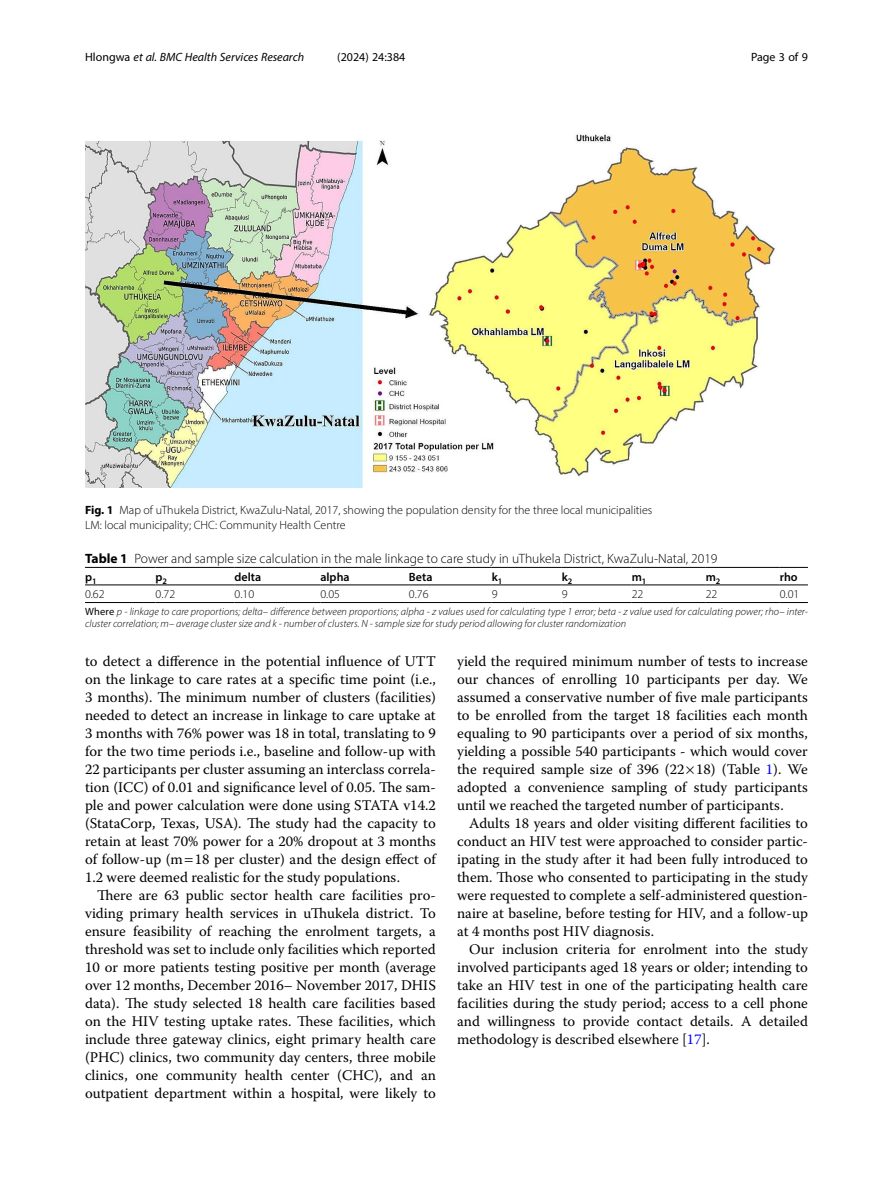
<style>
.page{position:relative;width:893px;height:1191px;background:#fff}
.page>*{position:absolute;margin:0;border:0;box-sizing:border-box;transform-origin:0 0}
.Body_Text_Indent{font:14.7px/18px "Warnock Pro";color:#000;text-align:justify}
.Table_Caption{font:300 13.5px "Myriad Pro";color:#000}
.Figure_Caption{font:300 12px "Myriad Pro";color:#000}
.t1{font:italic 12px "Myriad Pro";color:#000}
.Table_Body{font:300 12px "Myriad Pro";color:#000}
.Table_Head{font:600 12px "Myriad Pro";color:#000}
.t2{font:12px "Myriad Pro";color:#000}
.Table_Footnote{font:italic 300 10.5px/12.8px "Myriad Pro";letter-spacing:.005em;color:#000}
.s1{font-style:normal}
.s2{font-weight:700}
.s3{font-weight:400;font-style:normal}
.s4{color:#00f}
</style>
<div class="page">
<hr style="left:85px;top:584px;width:71px;height:1px;background:#000">
<hr style="left:156px;top:567px;width:79px;height:1px;background:#000">
<hr style="left:156px;top:584px;width:79px;height:1px;background:#000">
<hr style="left:235px;top:567px;width:85px;height:1px;background:#000">
<hr style="left:235px;top:584px;width:85px;height:1px;background:#000">
<hr style="left:320px;top:567px;width:89px;height:1px;background:#000">
<hr style="left:320px;top:584px;width:89px;height:1px;background:#000">
<hr style="left:409px;top:567px;width:83px;height:1px;background:#000">
<hr style="left:409px;top:584px;width:83px;height:1px;background:#000">
<hr style="left:492px;top:567px;width:70px;height:1px;background:#000">
<hr style="left:492px;top:584px;width:70px;height:1px;background:#000">
<hr style="left:562px;top:567px;width:70px;height:1px;background:#000">
<hr style="left:562px;top:584px;width:70px;height:1px;background:#000">
<hr style="left:632px;top:567px;width:74px;height:1px;background:#000">
<hr style="left:632px;top:584px;width:74px;height:1px;background:#000">
<hr style="left:706px;top:567px;width:74px;height:1px;background:#000">
<hr style="left:706px;top:584px;width:74px;height:1px;background:#000">
<svg style="left:780px;top:567px;width:28px;height:1px"></svg>
<svg style="left:780px;top:584px;width:28px;height:1px"></svg>
<hr style="left:156px;top:602px;width:79px;height:1px;background:#000">
<hr style="left:235px;top:602px;width:85px;height:1px;background:#000">
<hr style="left:320px;top:602px;width:89px;height:1px;background:#000">
<hr style="left:409px;top:602px;width:83px;height:1px;background:#000">
<hr style="left:492px;top:602px;width:70px;height:1px;background:#000">
<hr style="left:562px;top:602px;width:70px;height:1px;background:#000">
<hr style="left:632px;top:602px;width:74px;height:1px;background:#000">
<hr style="left:706px;top:602px;width:74px;height:1px;background:#000">
<svg style="left:780px;top:602px;width:28px;height:1px"></svg>
<hr style="left:85px;top:602px;width:71px;height:1px;background:#000">
<hr style="left:85px;top:567px;width:71px;height:1px;background:#000">
<img style="left:85px;top:134px;width:690px;height:353px">
<p class="t1" style="left:85px;top:50px;width:221px"><span class="s1">Hlongwa</span> et al. BMC Health Services Research</p>
<p class="t2" style="left:337px;top:50px;width:70px">(2024) 24:384</p>
<p class="t2" style="left:751px;top:50px;width:58px">Page 3 of 9</p>
<p class="Figure_Caption" style="left:85px;top:503px;width:569px"><span class="s2">Fig. 1</span> Map of uThukela District, KwaZulu-Natal, 2017, showing the population density for the three local municipalities</p>
<p class="Figure_Caption" style="left:85px;top:518px;width:262px">LM: local municipality; CHC: Community Health Centre</p>
<p class="Table_Caption" style="left:85px;top:550px;width:634px"><span class="s2">Table 1</span> Power and sample size calculation in the male linkage to care study in uThukela District, KwaZulu-Natal, 2019</p>
<p class="Table_Head" style="left:85px;top:569px;width:13px">p<sub>1</sub></p>
<p class="Table_Head" style="left:156px;top:569px;width:13px">p<sub>2</sub></p>
<p class="Table_Head" style="left:235px;top:569px;width:28px">delta</p>
<p class="Table_Head" style="left:320px;top:569px;width:31px">alpha</p>
<p class="Table_Head" style="left:409px;top:569px;width:25px">Beta</p>
<p class="Table_Head" style="left:492px;top:569px;width:12px">k<sub>1</sub></p>
<p class="Table_Head" style="left:562px;top:569px;width:12px">k<sub>2</sub></p>
<p class="Table_Head" style="left:632px;top:569px;width:16px">m<sub>1</sub></p>
<p class="Table_Head" style="left:706px;top:569px;width:16px">m<sub>2</sub></p>
<p class="Table_Head" style="left:780px;top:569px;width:19px">rho</p>
<p class="Table_Body" style="left:85px;top:587px;width:21px">0.62</p>
<p class="Table_Body" style="left:156px;top:587px;width:21px">0.72</p>
<p class="Table_Body" style="left:235px;top:587px;width:21px">0.10</p>
<p class="Table_Body" style="left:320px;top:587px;width:21px">0.05</p>
<p class="Table_Body" style="left:409px;top:587px;width:21px">0.76</p>
<p class="Table_Body" style="left:492px;top:587px;width:7px">9</p>
<p class="Table_Body" style="left:562px;top:587px;width:7px">9</p>
<p class="Table_Body" style="left:632px;top:587px;width:13px">22</p>
<p class="Table_Body" style="left:706px;top:587px;width:13px">22</p>
<p class="Table_Body" style="left:780px;top:587px;width:21px">0.01</p>
<p class="Table_Footnote" style="left:85px;top:604px;width:724px"><span class="s3">Where</span> p - linkage to care proportions; delta– difference between proportions; alpha - z values used for calculating type 1 error; beta - z value used for calculating power; rho– inter&shy;cluster correlation; m– average cluster size and k - number of clusters. N - sample size for study period allowing for cluster randomization</p>
<p class="Body_Text_Indent" style="left:85px;top:652px;width:352px">to detect a difference in the potential influence of UTT on the linkage to care rates at a specific time point (i.e., 3 months). The minimum number of clusters (facilities) needed to detect an increase in linkage to care uptake at 3 months with 76% power was 18 in total, translating to 9 for the two time periods i.e., baseline and follow-up with 22 participants per cluster assuming an interclass correla&shy;tion (ICC) of 0.01 and significance level of 0.05. The sam&shy;ple and power calculation were done using STATA v14.2 (StataCorp, Texas, USA). The study had the capacity to retain at least 70% power for a 20% dropout at 3 months of follow-up (m 18 per cluster) and the design effect of 1.2 were deemed realistic for the study populations.</p>
<p class="Body_Text_Indent" style="left:85px;top:886px;width:352px;text-indent:12px">There are 63 public sector health care facilities pro&shy;viding primary health services in uThukela district. To ensure feasibility of reaching the enrolment targets, a threshold was set to include only facilities which reported 10 or more patients testing positive per month (average over 12 months, December 2016– November 2017, DHIS data). The study selected 18 health care facilities based on the HIV testing uptake rates. These facilities, which include three gateway clinics, eight primary health care (PHC) clinics, two community day centers, three mobile clinics, one community health center (CHC), and an outpatient department within a hospital, were likely to</p>
<p class="Body_Text_Indent" style="left:457px;top:652px;width:352px">yield the required minimum number of tests to increase our chances of enrolling 10 participants per day. We assumed a conservative number of five male participants to be enrolled from the target 18 facilities each month equaling to 90 participants over a period of six months, yielding a possible 540 participants - which would cover the required sample size of 396 (22 18) (Table <span class="s4">1</span>). We adopted a convenience sampling of study participants until we reached the targeted number of participants.</p>
<p class="Body_Text_Indent" style="left:457px;top:814px;width:352px;text-indent:12px">Adults 18 years and older visiting different facilities to conduct an HIV test were approached to consider partic&shy;ipating in the study after it had been fully introduced to them. Those who consented to participating in the study were requested to complete a self-administered question&shy;naire at baseline, before testing for HIV, and a follow-up at 4 months post HIV diagnosis.</p>
<p class="Body_Text_Indent" style="left:457px;top:940px;width:352px;text-indent:12px">Our inclusion criteria for enrolment into the study involved participants aged 18 years or older; intending to take an HIV test in one of the participating health care facilities during the study period; access to a cell phone and willingness to provide contact details. A detailed methodology is described elsewhere [<span class="s4">17</span>].</p>
</div>
